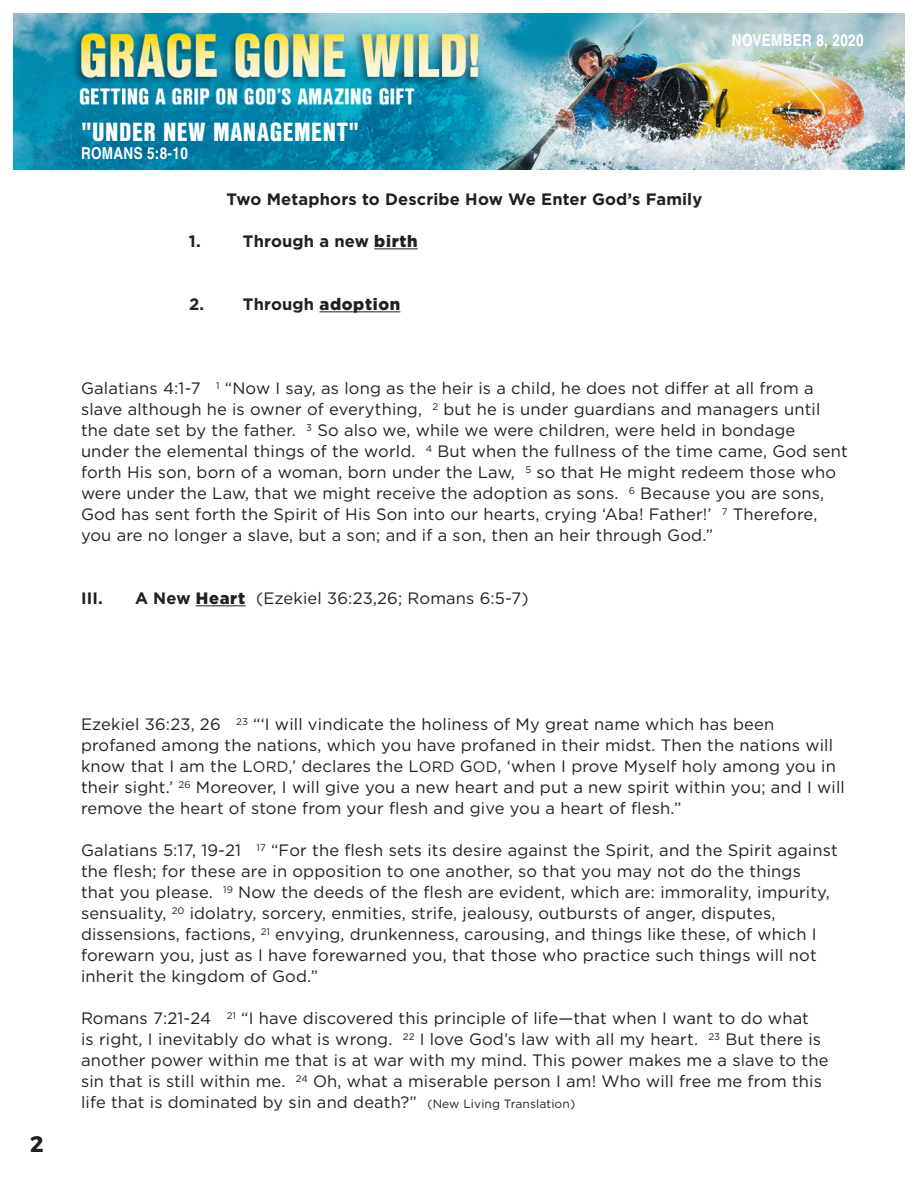
<style>
.page{position:relative;width:918px;height:1188px;background:#fff}
.page>*{position:absolute;margin:0;border:0;box-sizing:border-box;transform-origin:0 0}
.t1{font:900 25.5px "Nimbus San Con L";letter-spacing:.02em;color:#fff}
.t2{font:700 22.5px "Montserrat";color:#231f20}
.t3{font:16.5px/21px "Gotham";letter-spacing:.01em;color:#231f20}
.t4{font:700 16.5px "Gotham";letter-spacing:.01em;color:#231f20}
.t5{font:700 16.5px "Nimbus San Con L";letter-spacing:.02em;color:#fff}
.s1{font-weight:900}
.s2{font-weight:700}
.s3{font-size:15px}
.s4{font-size:12px}
</style>
<div class="page">
<hr style="left:374px;top:248px;width:44px;height:1px;background:#231f20">
<hr style="left:319px;top:311px;width:81px;height:1px;background:#231f20">
<hr style="left:196px;top:605px;width:50px;height:1px;background:#231f20">
<img style="left:14px;top:14px;width:890px;height:156px">
<p class="t1" style="left:81px;top:113px;width:280px">"UNDER NEW MANAGEMENT"</p>
<p class="t5" style="left:81px;top:141px;width:108px">ROMANS 5:8-10</p>
<p class="t4" style="left:226px;top:188px;width:477px">Two Metaphors to Describe How We Enter God’s Family</p>
<p class="t4" style="left:189px;top:230px;width:13px">1.</p>
<p class="t4" style="left:243px;top:230px;width:176px">Through a new <span class="s1">birth</span></p>
<p class="t4" style="left:189px;top:293px;width:213px">2. Through <span class="s1">adoption</span></p>
<p class="t5" style="left:732px;top:28px;width:133px">NOVEMBER 8, 2020</p>
<p class="t3" style="left:81px;top:378px;width:768px">Galatians 4:1-7 <sup>1</sup> “Now I say, as long as the heir is a child, he does not differ at all from a slave although he is owner of everything, <sup>2</sup> but he is under guardians and managers until the date set by the father. <sup>3</sup> So also we, while we were children, were held in bondage under the elemental things of the world. <sup>4</sup> But when the fullness of the time came, God sent forth His son, born of a woman, born under the Law, <sup>5</sup> so that He might redeem those who were under the Law, that we might receive the adoption as sons. <sup>6</sup> Because you are sons, God has sent forth the Spirit of His Son into our hearts, crying ‘Aba! Father!’ <sup>7</sup> Therefore, you are no longer a slave, but a son; and if a son, then an heir through God.”</p>
<p class="t4" style="left:81px;top:587px;width:23px">III.</p>
<p class="t3" style="left:135px;top:588px;width:395px"><span class="s2">A New</span> <span class="s1">Heart</span> (Ezekiel 36:23,26; Romans 6:5-7)</p>
<p class="t2" style="left:30px;top:1130px;width:15px">2</p>
<p class="t3" style="left:81px;top:714px;width:765px">Ezekiel 36:23, 26 <sup>23</sup> “‘I will vindicate the holiness of My great name which has been profaned among the nations, which you have profaned in their midst. Then the nations will know that I am the L<span class="s3">ORD</span>,’ declares the L<span class="s3">ORD</span> G<span class="s3">OD</span>, ‘when I prove Myself holy among you in their sight.’ <sup>26</sup> Moreover, I will give you a new heart and put a new spirit within you; and I will remove the heart of stone from your flesh and give you a heart of flesh.”</p>
<p class="t3" style="left:81px;top:840px;width:758px">Galatians 5:17, 19-21 <sup>17</sup> “For the flesh sets its desire against the Spirit, and the Spirit against the flesh; for these are in opposition to one another, so that you may not do the things that you please. <sup>19</sup> Now the deeds of the flesh are evident, which are: immorality, impurity, sensuality, <sup>20</sup> idolatry, sorcery, enmities, strife, jealousy, outbursts of anger, disputes, dissensions, factions, <sup>21</sup> envying, drunkenness, carousing, and things like these, of which I forewarn you, just as I have forewarned you, that those who practice such things will not inherit the kingdom of God.”</p>
<p class="t3" style="left:81px;top:1008px;width:749px">Romans 7:21-24 <sup>21</sup> “I have discovered this principle of life—that when I want to do what<br>is right, I inevitably do what is wrong. <sup>22</sup> I love God’s law with all my heart. <sup>23</sup> But there is another power within me that is at war with my mind. This power makes me a slave to the sin that is still within me. <sup>24</sup> Oh, what a miserable person I am! Who will free me from this life that is dominated by sin and death?” <span class="s4">(New Living Translation)</span></p>
</div>
